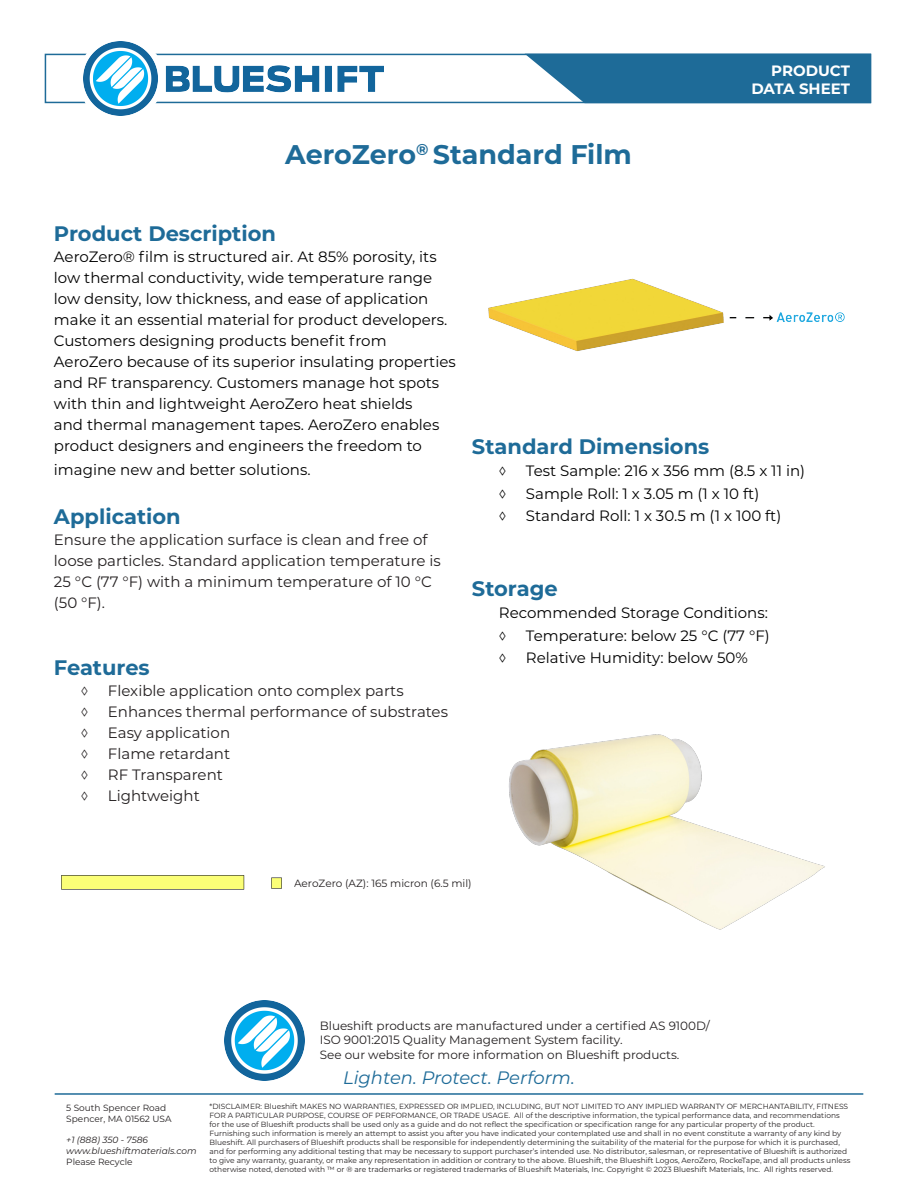
<style>
.page{position:relative;width:918px;height:1188px;background:#fff}
.page>*{position:absolute;margin:0;border:0;box-sizing:border-box;transform-origin:0 0}
.t1{font:700 27px "Montserrat";color:#1e6b98}
.t2{font:700 21px "Montserrat";color:#1e6b98}
.t3{font:italic 18px "Montserrat";color:#1e6b98}
.t4{font:15px/21px "Montserrat";color:#000}
.t5{font:15px/21px "Montserrat";color:#231f20}
.t6{font:700 15px/18px "Montserrat";color:#fff;text-align:right}
.t7{font:12px/14.4px "Montserrat";color:#231f20}
.t8{font:10.5px "Montserrat";color:#231f20}
.t9{font:9px/10.8px "Montserrat";color:#231f20}
.t10{font:italic 9px/10.8px "Montserrat";color:#231f20}
.t11{font:7.5px/9px "Montserrat";color:#231f20}
</style>
<div class="page">
<hr style="left:55px;top:1093px;width:808px;height:2px;background:#1e6b98">
<img style="left:509px;top:734px;width:316px;height:196px">
<img style="left:488px;top:278px;width:357px;height:73px">
<img style="left:225px;top:1000px;width:79px;height:80px">
<img style="left:61px;top:875px;width:221px;height:15px">
<div style="left:45px;top:54px;width:826px;height:49px;border:2px solid #1e6b98"></div>
<svg style="left:525px;top:54px;width:346px;height:49px;background:#3077a0"></svg>
<img style="left:83px;top:41px;width:300px;height:75px">
<h1 class="t1" style="left:285px;top:135px;width:348px">AeroZero<sup>®</sup> Standard Film</h1>
<h3 class="t6" style="left:751px;top:61px;width:100px">PRODUCT<br>DATA SHEET</h3>
<h2 class="t2" style="left:54px;top:218px;width:224px">Product Description</h2>
<p class="t4" style="left:54px;top:245px;width:403px">AeroZero® film is structured air. At 85% porosity, its low thermal conductivity, wide temperature range low density, low thickness, and ease of application make it an essential material for product developers.<br>Customers designing products benefit from AeroZero because of its superior insulating properties and RF transparency. Customers manage hot spots with thin and lightweight AeroZero heat shields<br>and thermal management tapes. AeroZero enables product designers and engineers the freedom to</p>
<h3 class="t4" style="left:54px;top:458px;width:258px">imagine new and better solutions.</h3>
<h2 class="t2" style="left:54px;top:501px;width:128px">Application</h2>
<h3 class="t5" style="left:54px;top:528px;width:388px">Ensure the application surface is clean and free of loose particles. Standard application temperature is 25 °C (77 °F) with a minimum temperature of 10 °C (50 °F).</h3>
<h2 class="t2" style="left:54px;top:652px;width:97px">Features</h2>
<h3 class="t5" style="left:81px;top:680px;width:9px">◊</h3>
<h3 class="t5" style="left:108px;top:680px;width:297px">Flexible application onto complex parts</h3>
<h3 class="t5" style="left:81px;top:701px;width:9px">◊</h3>
<h3 class="t5" style="left:108px;top:701px;width:342px">Enhances thermal performance of substrates</h3>
<h3 class="t5" style="left:81px;top:722px;width:9px">◊</h3>
<h3 class="t5" style="left:108px;top:722px;width:124px">Easy application</h3>
<h3 class="t5" style="left:81px;top:743px;width:9px">◊</h3>
<h3 class="t5" style="left:108px;top:743px;width:124px">Flame retardant</h3>
<h3 class="t5" style="left:81px;top:764px;width:9px">◊</h3>
<h3 class="t5" style="left:108px;top:764px;width:116px">RF Transparent</h3>
<h3 class="t5" style="left:81px;top:785px;width:9px">◊</h3>
<h3 class="t5" style="left:108px;top:785px;width:93px">Lightweight</h3>
<h2 class="t2" style="left:472px;top:431px;width:239px">Standard Dimensions</h2>
<h3 class="t4" style="left:499px;top:460px;width:9px">◊</h3>
<h3 class="t4" style="left:526px;top:460px;width:281px">Test Sample: 216 x 356 mm (8.5 x 11 in)</h3>
<h3 class="t4" style="left:499px;top:482px;width:9px">◊</h3>
<h3 class="t4" style="left:526px;top:482px;width:235px">Sample Roll: 1 x 3.05 m (1 x 10 ft)</h3>
<h3 class="t4" style="left:499px;top:505px;width:9px">◊</h3>
<h3 class="t4" style="left:526px;top:505px;width:257px">Standard Roll: 1 x 30.5 m (1 x 100 ft)</h3>
<h2 class="t2" style="left:472px;top:573px;width:87px">Storage</h2>
<h3 class="t4" style="left:499px;top:601px;width:270px;line-height:22.5px">Recommended Storage Conditions: ◊</h3>
<h3 class="t4" style="left:526px;top:624px;width:245px">Temperature: below 25 °C (77 °F)</h3>
<h3 class="t4" style="left:499px;top:647px;width:9px">◊</h3>
<h3 class="t4" style="left:526px;top:647px;width:223px">Relative Humidity: below 50%</h3>
<h3 class="t8" style="left:294px;top:876px;width:179px">AeroZero (AZ): 165 micron (6.5 mil)</h3>
<h3 class="t7" style="left:320px;top:1018px;width:392px">Blueshift products are manufactured under a certified AS 9100D/<br>ISO 9001:2015 Quality Management System facility.<br>See our website for more information on Blueshift products.</h3>
<p class="t9" style="left:66px;top:1102px;width:107px">5 South Spencer Road<br>Spencer, MA 01562 USA</p>
<p class="t10" style="left:66px;top:1134px;width:132px">+1 (888) 350 - 7586 www.blueshiftmaterials.com</p>
<p class="t9" style="left:66px;top:1156px;width:68px">Please Recycle</p>
<h3 class="t3" style="left:343px;top:1065px;width:233px">Lighten. Protect. Perform.</h3>
<p class="t11" style="left:210px;top:1102px;width:642px">*DISCLAIMER: Blueshift MAKES NO WARRANTIES, EXPRESSED OR IMPLIED, INCLUDING, BUT NOT LIMITED TO ANY IMPLIED WARRANTY OF MERCHANTABILITY, FITNESS FOR A PARTICULAR PURPOSE, COURSE OF PERFORMANCE, OR TRADE USAGE. All of the descriptive information, the typical performance data, and recommendations for the use of Blueshift products shall be used only as a guide and do not reflect the specification or specification range for any particular property of the product.<br>Furnishing such information is merely an attempt to assist you after you have indicated your contemplated use and shall in no event constitute a warranty of any kind by Blueshift. All purchasers of Blueshift products shall be responsible for independently determining the suitability of the material for the purpose for which it is purchased, and for performing any additional testing that may be necessary to support purchaser’s intended use. No distributor, salesman, or representative of Blueshift is authorized to give any warranty, guaranty, or make any representation in addition or contrary to the above. Blueshift, the Blueshift Logos, AeroZero, RockeTape, and all products unless otherwise noted, denoted with ™ or ® are trademarks or registered trademarks of Blueshift Materials, Inc. Copyright © 2023 Blueshift Materials, Inc. All rights reserved.</p>
</div>
